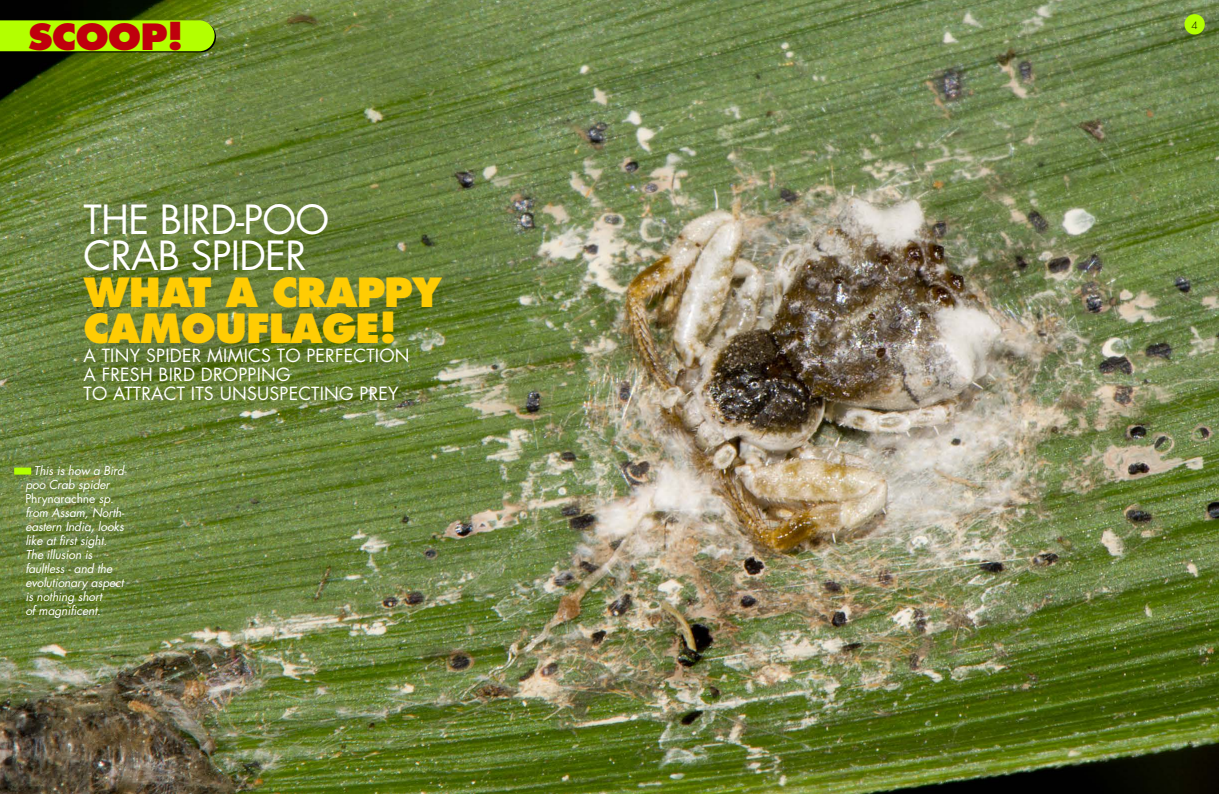
<style>
.page{position:relative;width:1219px;height:794px;background:#fff}
.page>*{position:absolute;margin:0;border:0;box-sizing:border-box;transform-origin:0 0}
.t1{font:800 39.1px/36.3px "Futura";letter-spacing:-.025em;color:#ffcc03}
.t2{font:39.1px/36.3px "Futura";letter-spacing:-.02em;color:#fff}
.t3{font:800 35.2px "Futura";letter-spacing:-.025em;color:#bf000d;scale:1.05 1}
.t4{font:17.7px/19px "Futura";letter-spacing:.01em;color:#fff}
.t5{font:italic 12px/14px "Futura";letter-spacing:-.01em;color:#fff}
.t6{font:300 10px "Futura";color:#000}
.s1{font-style:normal}
</style>
<div class="page">
<img style="left:0;top:0;width:1219px;height:794px">
<div style="left:1184px;top:14px;width:21px;height:20px;background:#b3ff00;border-radius:50%"></div>
<svg style="left:0;top:20px;width:216px;height:32px;background:#abf300"></svg>
<div style="left:14px;top:467px;width:17px;height:7px;background:#b3ff00"></div>
<h2 class="t3" style="left:28px;top:21px;width:150px">SCOOP!</h2>
<h1 class="t2" style="left:84px;top:205px;width:247px">THE BIRD-POO<br>CRAB SPIDER</h1>
<h1 class="t1" style="left:84px;top:277px;width:360px">WHAT A CRAPPY<br>CAMOUFLAGE!</h1>
<h3 class="t4" style="left:84px;top:347px;width:328px">A TINY SPIDER MIMICS TO PERFECTION<br>A FRESH BIRD DROPPING<br>TO ATTRACT ITS UNSUSPECTING PREY</h3>
<p class="t5" style="left:25px;top:465px;width:103px;text-indent:9px">This is how a Bird&shy;poo Crab spider<br><span class="s1">Phrynarachne</span> sp. from Assam, North&shy;eastern India, looks like at first sight.<br>The illusion is faultless - and the evolutionary aspect is nothing short<br>of magnificent.</p>
<p class="t6" style="left:1191px;top:21px;width:8px">4</p>
</div>
